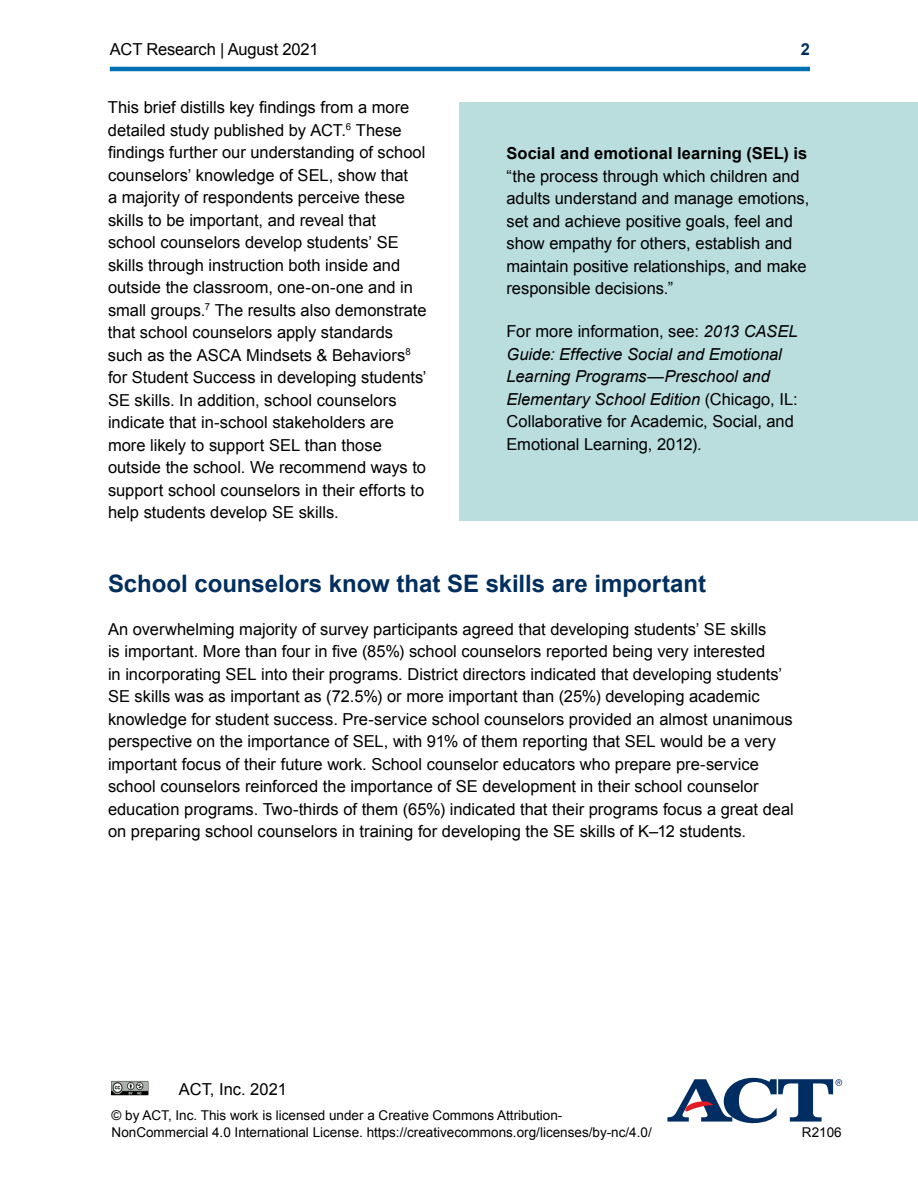
<style>
.page{position:relative;width:918px;height:1188px;background:#fff}
.page>*{position:absolute;margin:0;border:0;box-sizing:border-box;transform-origin:0 0}
.t1{font:700 24px "Arial";color:#002e5d}
.t2{font:16.5px/22.5px "Arial";color:#000}
.t3{font:700 16.5px "Arial";letter-spacing:.005em;color:#000}
.t4{font:700 16.5px "Arial";color:#002e5d}
.t5{font:13.5px/16.5px "Arial";color:#000}
.s1{font-style:italic}
</style>
<div class="page">
<img style="left:111px;top:1080px;width:38px;height:16px">
<svg style="left:667px;top:1078px;width:175px;height:45px"></svg>
<div style="left:459px;top:102px;width:459px;height:419px;background:#baddde"></div>
<hr style="left:110px;top:67px;width:700px;height:4px;background:#0072b2">
<p class="t2" style="left:110px;top:38px;width:210px">ACT Research | August 2021</p>
<p class="t4" style="left:801px;top:38px;width:11px">2</p>
<p class="t2" style="left:108px;top:97px;width:303px">This brief distills key findings from a more</p>
<p class="t2" style="left:108px;top:119px;width:295px">detailed study published by ACT.<sup>6</sup> These</p>
<p class="t2" style="left:108px;top:142px;width:319px">findings further our understanding of school</p>
<p class="t2" style="left:108px;top:164px;width:320px">counselors’ knowledge of SEL, show that<br>a majority of respondents perceive these skills to be important, and reveal that school counselors develop students’ SE skills through instruction both inside and outside the classroom, one-on-one and in small groups.<sup>7</sup> The results also demonstrate that school counselors apply standards such as the ASCA Mindsets &amp; Behaviors<sup>8 </sup>for Student Success in developing students’ SE skills. In addition, school counselors indicate that in-school stakeholders are more likely to support SEL than those outside the school. We recommend ways to support school counselors in their efforts to help students develop SE skills.</p>
<p class="t3" style="left:507px;top:143px;width:302px">Social and emotional learning (SEL) is</p>
<p class="t2" style="left:507px;top:165px;width:304px">“the process through which children and adults understand and manage emotions, set and achieve positive goals, feel and show empathy for others, establish and maintain positive relationships, and make responsible decisions.”</p>
<p class="t2" style="left:507px;top:320px;width:293px">For more information, see: <span class="s1">2013 CASEL Guide: Effective Social and Emotional Learning Programs—Preschool and Elementary School Edition</span> (Chicago, IL:<br>Collaborative for Academic, Social, and Emotional Learning, 2012).</p>
<h1 class="t1" style="left:108px;top:568px;width:600px">School counselors know that SE skills are important</h1>
<p class="t2" style="left:108px;top:618px;width:687px">An overwhelming majority of survey participants agreed that developing students’ SE skills<br>is important. More than four in five (85%) school counselors reported being very interested<br>in incorporating SEL into their programs. District directors indicated that developing students’ SE skills was as important as (72.5%) or more important than (25%) developing academic knowledge for student success. Pre-service school counselors provided an almost unanimous perspective on the importance of SEL, with 91% of them reporting that SEL would be a very important focus of their future work. School counselor educators who prepare pre-service school counselors reinforced the importance of SE development in their school counselor education programs. Two-thirds of them (65%) indicated that their programs focus a great deal on preparing school counselors in training for developing the SE skills of K–12 students.</p>
<p class="t2" style="left:179px;top:1078px;width:110px">ACT, Inc. 2021</p>
<p class="t5" style="left:112px;top:1107px;width:542px">© by ACT, Inc. This work is licensed under a Creative Commons Attribution-<br>NonCommercial 4.0 International License. https://creativecommons.org/licenses/by-nc/4.0/</p>
<p class="t5" style="left:802px;top:1124px;width:41px">R2106</p>
</div>
